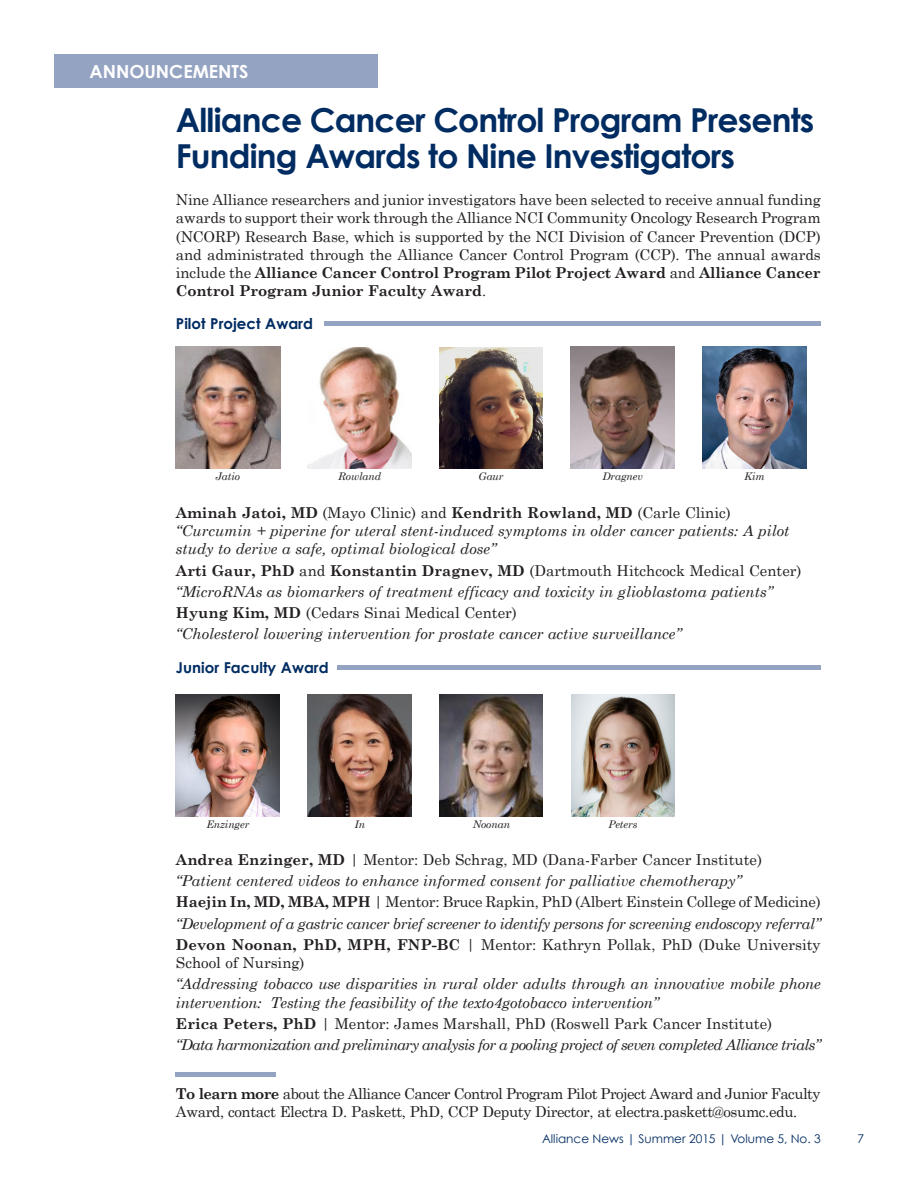
<style>
.page{position:relative;width:918px;height:1188px;background:#fff}
.page>*{position:absolute;margin:0;border:0;box-sizing:border-box;transform-origin:0 0}
.Head_2{font:700 33px/36px "Century Gothic";letter-spacing:-.025em;color:#002c62}
.Head_2-2{font:700 18px "Century Gothic";color:#fff}
.Times_10{font:15px/18px "Century Schoolbook";letter-spacing:-.01em;color:#231f20;text-align:justify}
.Times_10-2{font:italic 15px/18px "Century Schoolbook";color:#231f20}
.Times_10-3{font:15px/18px "Century Schoolbook";letter-spacing:-.03em;color:#231f20}
.Times_10-4{font:italic 15px "Century Schoolbook";letter-spacing:-.04em;color:#231f20}
.Times_10-5{font:italic 15px "Century Schoolbook";letter-spacing:-.02em;color:#231f20}
.Times_10-6{font:700 15px "Century Gothic";color:#002c62}
.Upper_Right{font:12px "Century Gothic";color:#002c62}
.Body_2{font:italic 10.5px "Century Schoolbook";letter-spacing:-.01em;color:#231f20}
.s1{font-weight:700}
.s2{font-weight:700;font-style:normal}
.s3{font-style:normal}
</style>
<div class="page">
<div style="left:54px;top:54px;width:323px;height:34px;background:#95a3c3"></div>
<div style="left:176px;top:1072px;width:100px;height:5px;background:#95a3c3"></div>
<div style="left:324px;top:321px;width:497px;height:5px;background:#95a3c3"></div>
<hr style="left:338px;top:665px;width:483px;height:4px;background:#95a3c3">
<img style="left:703px;top:347px;width:104px;height:121px">
<img style="left:571px;top:346px;width:104px;height:122px">
<img style="left:176px;top:347px;width:104px;height:121px">
<img style="left:308px;top:347px;width:104px;height:121px">
<img style="left:439px;top:347px;width:104px;height:121px">
<img style="left:176px;top:694px;width:103px;height:122px">
<img style="left:308px;top:695px;width:103px;height:121px">
<img style="left:440px;top:695px;width:103px;height:121px">
<img style="left:571px;top:695px;width:104px;height:121px">
<p class="Head_2-2" style="left:89px;top:60px;width:161px">ANNOUNCEMENTS</p>
<p class="Head_2" style="left:176px;top:101px;width:640px">Alliance Cancer Control Program Presents<br>Funding Awards to Nine Investigators</p>
<p class="Times_10" style="left:176px;top:191px;width:646px">Nine Alliance researchers and junior investigators have been selected to receive annual funding awards to support their work through the Alliance NCI Community Oncology Research Program (NCORP) Research Base, which is supported by the NCI Division of Cancer Prevention (DCP) and administrated through the Alliance Cancer Control Program (CCP). The annual awards include the <span class="s1">Alliance Cancer Control Program Pilot Project Award</span> and <span class="s1">Alliance Cancer Control Program Junior Faculty Award</span>.</p>
<p class="Times_10-6" style="left:176px;top:314px;width:139px">Pilot Project Award</p>
<p class="Body_2" style="left:216px;top:470px;width:26px">Jatio</p>
<p class="Body_2" style="left:338px;top:470px;width:44px">Rowland</p>
<p class="Body_2" style="left:479px;top:470px;width:26px">Gaur</p>
<p class="Body_2" style="left:603px;top:470px;width:42px">Dragnev</p>
<p class="Body_2" style="left:745px;top:470px;width:22px">Kim</p>
<p class="Times_10-2" style="left:176px;top:503px;width:615px"><span class="s2">Aminah Jatoi, MD</span> <span class="s3">(Mayo Clinic) and</span> <span class="s2">Kendrith Rowland, MD</span> <span class="s3">(Carle Clinic) </span>“Curcumin + piperine for uteral stent-induced symptoms in older cancer patients: A pilot study to derive a safe, optimal biological dose”</p>
<p class="Times_10" style="left:176px;top:561px;width:627px"><span class="s1">Arti Gaur, PhD</span> and <span class="s1">Konstantin Dragnev, MD</span> (Dartmouth Hitchcock Medical Center)</p>
<p class="Times_10-2" style="left:176px;top:582px;width:598px">“MicroRNAs as biomarkers of treatment efficacy and toxicity in glioblastoma patients”</p>
<p class="Times_10" style="left:176px;top:603px;width:342px"><span class="s1">Hyung Kim, MD</span> (Cedars Sinai Medical Center)</p>
<p class="Times_10-2" style="left:176px;top:625px;width:507px">“Cholesterol lowering intervention for prostate cancer active surveillance”</p>
<p class="Times_10-6" style="left:176px;top:658px;width:154px">Junior Faculty Award</p>
<p class="Body_2" style="left:206px;top:818px;width:44px">Enzinger</p>
<p class="Body_2" style="left:355px;top:818px;width:12px">In</p>
<p class="Body_2" style="left:473px;top:818px;width:39px">Noonan</p>
<p class="Body_2" style="left:609px;top:818px;width:30px">Peters</p>
<p class="Times_10" style="left:176px;top:850px;width:588px"><span class="s1">Andrea Enzinger, MD</span> | Mentor: Deb Schrag, MD (Dana-Farber Cancer Institute)</p>
<p class="Times_10-2" style="left:176px;top:871px;width:567px">“Patient centered videos to enhance informed consent for palliative chemotherapy”</p>
<p class="Times_10" style="left:176px;top:893px;width:646px"><span class="s1">Haejin In, MD, MBA, MPH</span> | Mentor: Bruce Rapkin, PhD (Albert Einstein College of Medicine)</p>
<p class="Times_10-5" style="left:176px;top:914px;width:646px">“Development of a gastric cancer brief screener to identify persons for screening endoscopy referral”</p>
<p class="Times_10" style="left:176px;top:935px;width:646px"><span class="s1">Devon Noonan, PhD, MPH, FNP-BC</span> | Mentor: Kathryn Pollak, PhD (Duke University<br>School of Nursing)</p>
<p class="Times_10-2" style="left:176px;top:975px;width:646px">“Addressing tobacco use disparities in rural older adults through an innovative mobile phone intervention: Testing the feasibility of the texto4gotobacco intervention”</p>
<p class="Times_10" style="left:176px;top:1014px;width:598px"><span class="s1">Erica Peters, PhD</span> | Mentor: James Marshall, PhD (Roswell Park Cancer Institute)</p>
<p class="Times_10-4" style="left:176px;top:1036px;width:646px">“Data harmonization and preliminary analysis for a pooling project of seven completed Alliance trials”</p>
<p class="Times_10-3" style="left:176px;top:1084px;width:646px"><span class="s1">To learn more</span> about the Alliance Cancer Control Program Pilot Project Award and Junior Faculty<br>Award, contact Electra D. Paskett, PhD, CCP Deputy Director, at electra.paskett@osumc.edu.</p>
<p class="Upper_Right" style="left:542px;top:1131px;width:280px">Alliance News | Summer 2015 | Volume 5, No. 3</p>
<p class="Upper_Right" style="left:857px;top:1131px;width:8px">7</p>
</div>
